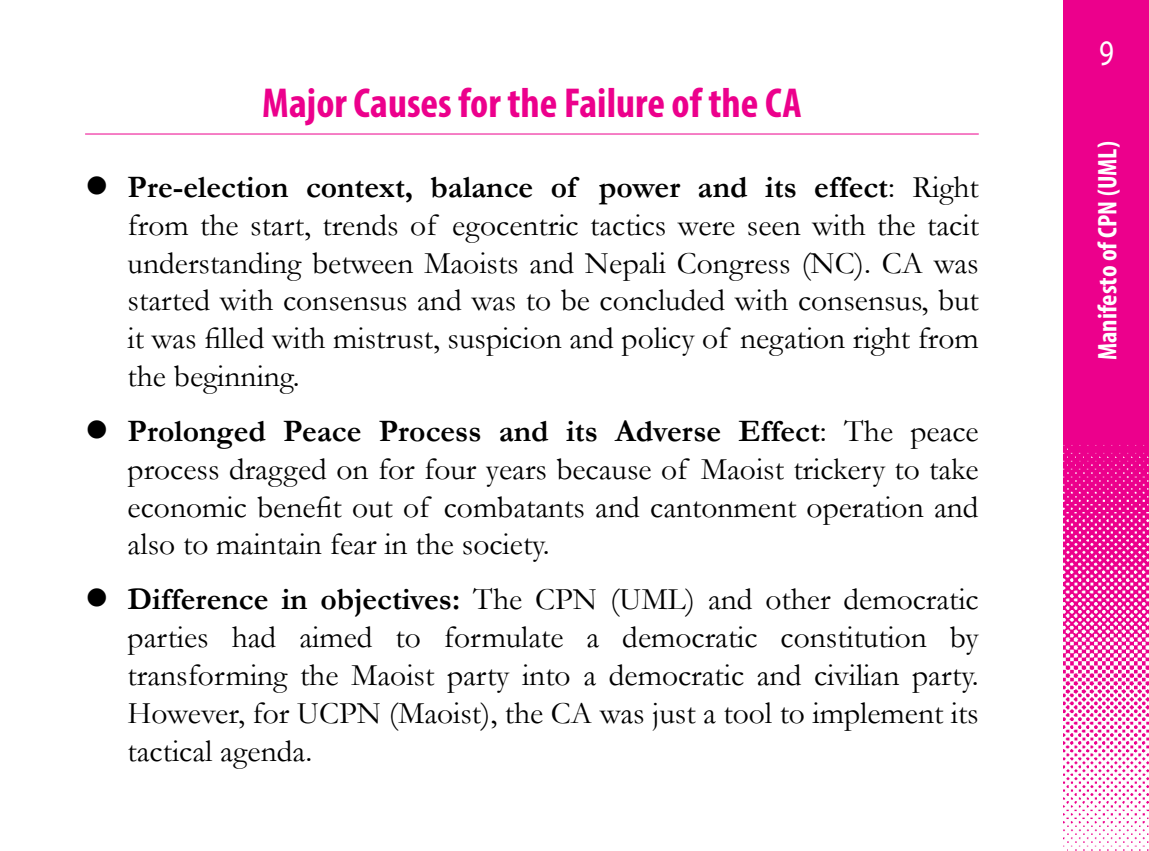
<style>
.page{position:relative;width:1149px;height:851px;background:#fff}
.page>*{position:absolute;margin:0;border:0;box-sizing:border-box;transform-origin:0 0}
.t1{font:700 condensed 42px "Myriad Pro";color:#ec008c}
.t2{font:36px "Myriad Pro";color:#fff;scale:.8 1}
.t3{font:31.5px/37.8px "Garamond";color:#000;text-align:justify}
.t4{font:700 condensed 27px "Myriad Pro";color:#fff}
.s1{font-weight:700}
</style>
<div class="page">
<img style="left:1063px;top:0;width:85px;height:850px">
<hr style="left:85px;top:133px;width:893px;height:1px;background:#ec008c">
<h1 class="t1" style="left:262px;top:76px;width:540px">Major Causes for the Failure of the CA</h1>
<p class="t3" style="left:128px;top:168px;width:852px;text-indent:-43px">● <span class="s1">Pre-election context, balance of power and its effect</span>: Right from the start, trends of egocentric tactics were seen with the tacit understanding between Maoists and Nepali Congress (NC). CA was started with consensus and was to be concluded with consensus, but it was filled with mistrust, suspicion and policy of negation right from the beginning.</p>
<p class="t3" style="left:128px;top:412px;width:852px;text-indent:-43px">● <span class="s1">Prolonged Peace Process and its Adverse Effect</span>: The peace process dragged on for four years because of Maoist trickery to take economic benefit out of combatants and cantonment operation and also to maintain fear in the society.</p>
<p class="t3" style="left:128px;top:580px;width:852px;text-indent:-43px">● <span class="s1">Difference in objectives:</span> The CPN (UML) and other democratic parties had aimed to formulate a democratic constitution by transforming the Maoist party into a democratic and civilian party.<br>However, for UCPN (Maoist), the CA was just a tool to implement its tactical agenda.</p>
<p class="t2" style="left:1098px;top:31px;width:20px">9</p>
<p class="t4" style="left:1090px;top:360px;width:220px;rotate:-90deg">Manifesto ofCPN (UML)</p>
</div>
